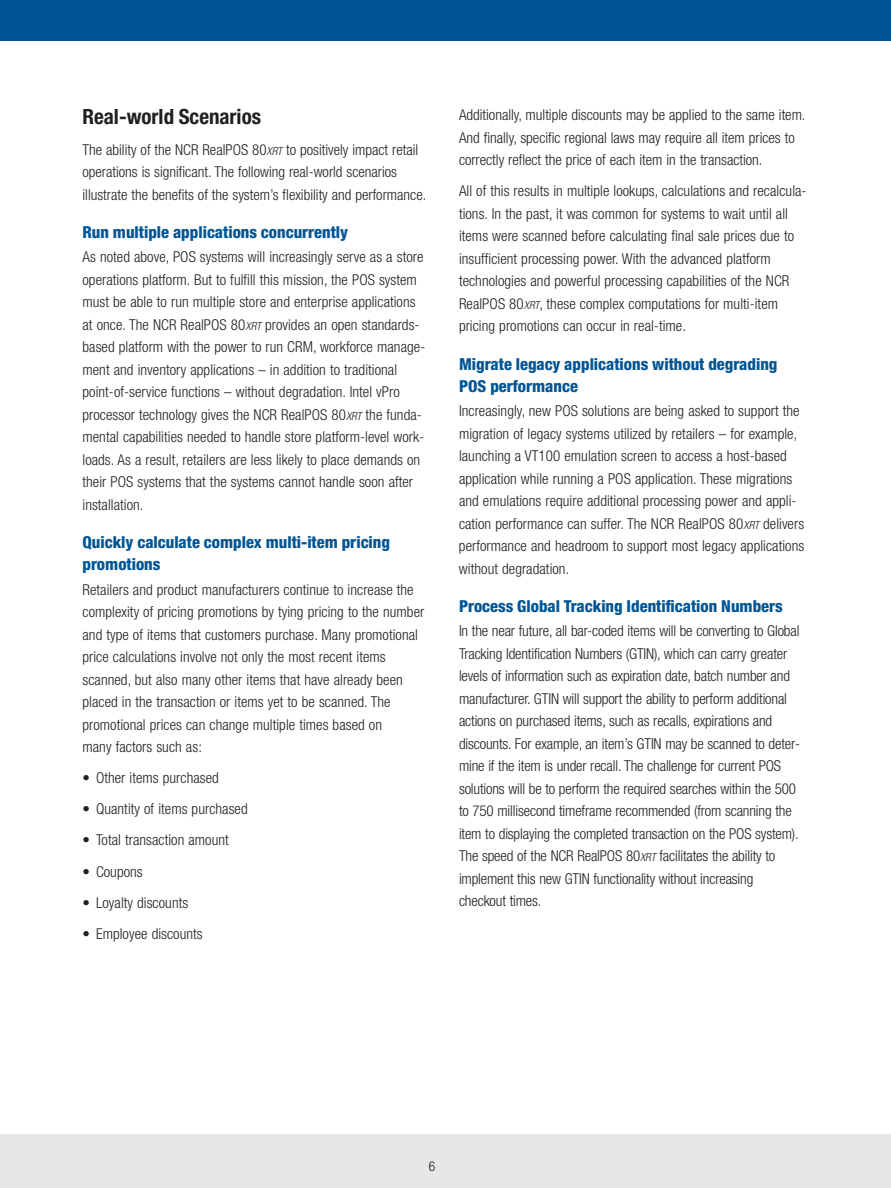
<style>
.page{position:relative;width:891px;height:1188px;background:#fff}
.page>*{position:absolute;margin:0;border:0;box-sizing:border-box;transform-origin:0 0}
.t1{font:700 condensed 21px "Helvetica Neue";color:#231f20}
.t2{font:800 condensed 16.5px/22.5px "Helvetica Neue";color:#005595}
.t3{font:300 condensed 15px/22.5px "Helvetica Neue";letter-spacing:.005em;color:#231f20}
.t4{font:300 condensed 13.5px "Helvetica Neue";color:#231f20}
.s1{font-style:italic;font-size:11.25px}
</style>
<div class="page">
<div style="left:0;top:1134px;width:891px;height:54px;background:#e6e7e9"></div>
<div style="left:0;top:0;width:891px;height:40px;background:#005595"></div>
<h1 class="t1" style="left:82px;top:109px;width:180px">Real-world Scenarios</h1>
<p class="t3" style="left:82px;top:139px;width:345px">The ability of the NCR RealPOS 80<span class="s1">XRT</span> to positively impact retail operations is significant. The following real-world scenarios illustrate the benefits of the system’s flexibility and performance.</p>
<p class="t2" style="left:82px;top:222px;width:267px">Run multiple applications concurrently</p>
<p class="t3" style="left:82px;top:247px;width:344px">As noted above, POS systems will increasingly serve as a store operations platform. But to fulfill this mission, the POS system must be able to run multiple store and enterprise applications at once. The NCR RealPOS 80<span class="s1">XRT</span> provides an open standards&shy;based platform with the power to run CRM, workforce manage&shy;ment and inventory applications – in addition to traditional point-of-service functions – without degradation. Intel vPro processor technology gives the NCR RealPOS 80<span class="s1">XRT</span> the funda&shy;mental capabilities needed to handle store platform-level work&shy;loads. As a result, retailers are less likely to place demands on their POS systems that the systems cannot handle soon after installation.</p>
<p class="t2" style="left:82px;top:532px;width:309px">Quickly calculate complex multi-item pricing promotions</p>
<p class="t3" style="left:82px;top:579px;width:343px">Retailers and product manufacturers continue to increase the complexity of pricing promotions by tying pricing to the number and type of items that customers purchase. Many promotional price calculations involve not only the most recent items scanned, but also many other items that have already been placed in the transaction or items yet to be scanned. The promotional prices can change multiple times based on<br>many factors such as:</p>
<p class="t3" style="left:82px;top:768px;width:138px">• Other items purchased</p>
<p class="t3" style="left:82px;top:799px;width:167px">• Quantity of items purchased</p>
<p class="t3" style="left:82px;top:830px;width:148px">• Total transaction amount</p>
<p class="t3" style="left:82px;top:861px;width:62px">• Coupons</p>
<p class="t3" style="left:82px;top:892px;width:107px">• Loyalty discounts</p>
<p class="t3" style="left:82px;top:924px;width:122px">• Employee discounts</p>
<p class="t3" style="left:459px;top:105px;width:348px">Additionally, multiple discounts may be applied to the same item.<br>And finally, specific regional laws may require all item prices to correctly reflect the price of each item in the transaction.</p>
<p class="t3" style="left:459px;top:181px;width:349px">All of this results in multiple lookups, calculations and recalcula&shy;tions. In the past, it was common for systems to wait until all items were scanned before calculating final sale prices due to insufficient processing power. With the advanced platform technologies and powerful processing capabilities of the NCR RealPOS 80<span class="s1">XRT</span>, these complex computations for multi-item pricing promotions can occur in real-time.</p>
<p class="t2" style="left:459px;top:354px;width:320px">Migrate legacy applications without degrading<br>POS performance</p>
<p class="t3" style="left:459px;top:401px;width:347px">Increasingly, new POS solutions are being asked to support the migration of legacy systems utilized by retailers – for example, launching a VT100 emulation screen to access a host-based application while running a POS application. These migrations and emulations require additional processing power and appli&shy;cation performance can suffer. The NCR RealPOS 80<span class="s1">XRT</span> delivers performance and headroom to support most legacy applications without degradation.</p>
<p class="t2" style="left:459px;top:596px;width:325px">Process Global Tracking Identification Numbers</p>
<p class="t3" style="left:459px;top:621px;width:343px">In the near future, all bar-coded items will be converting to Global Tracking Identification Numbers (GTIN), which can carry greater levels of information such as expiration date, batch number and manufacturer. GTIN will support the ability to perform additional actions on purchased items, such as recalls, expirations and discounts. For example, an item’s GTIN may be scanned to deter&shy;mine if the item is under recall. The challenge for current POS solutions will be to perform the required searches within the 500 to 750 millisecond timeframe recommended (from scanning the item to displaying the completed transaction on the POS system).<br>The speed of the NCR RealPOS 80<span class="s1">XRT</span> facilitates the ability to implement this new GTIN functionality without increasing checkout times.</p>
<p class="t4" style="left:429px;top:1162px;width:8px">6</p>
</div>
